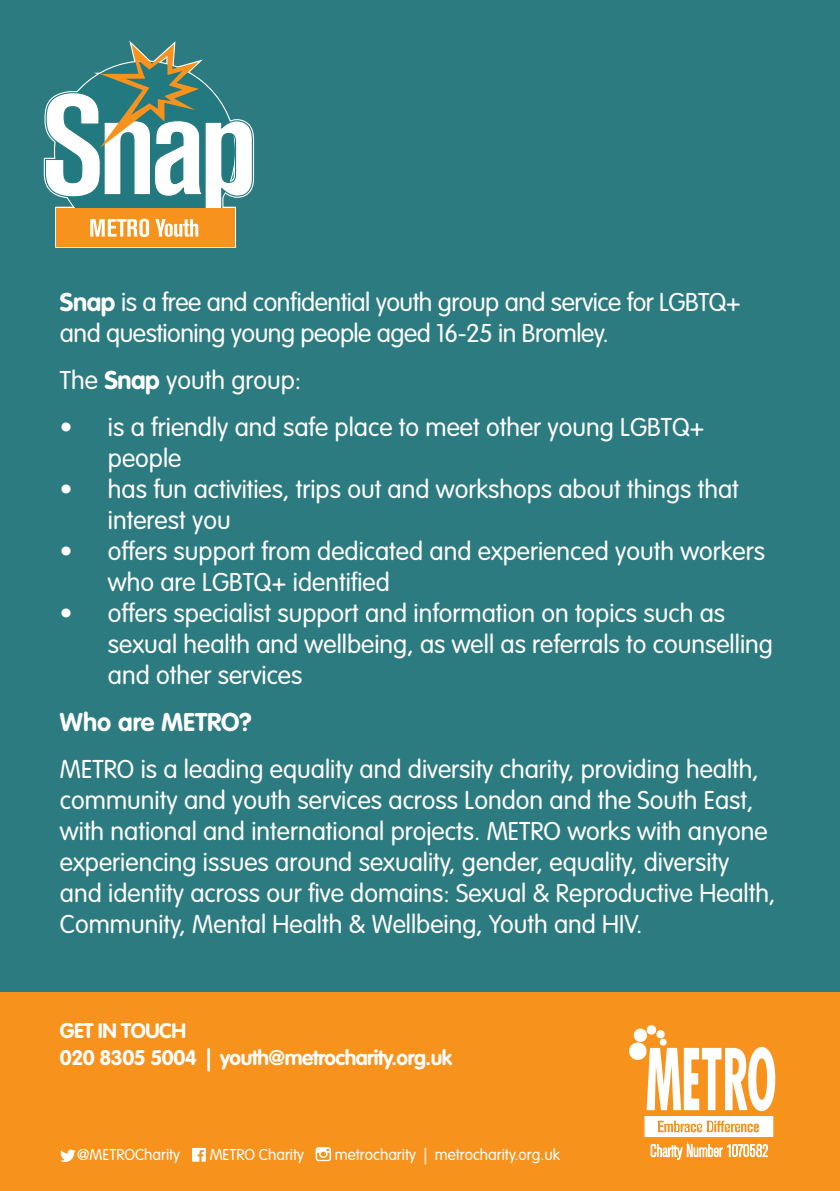
<style>
.page{position:relative;width:840px;height:1191px;background:#fff}
.page>*{position:absolute;margin:0;border:0;box-sizing:border-box;transform-origin:0 0}
.t1{font:300 25.4px/31px "VAG Rounded Std";color:#fff}
.t2{font:300 25.4px/31px "VAG Rounded Std";letter-spacing:-.02em;color:#fff}
.t3{font:700 25.4px "VAG Rounded Std";color:#fff}
.t4{font:700 20.8px/26.8px "VAG Rounded Std";letter-spacing:-.025em;color:#fff}
.t5{font:300 15.4px "VAG Rounded Std";color:#fff}
.s1{font-weight:700}
</style>
<div class="page">
<div style="left:0;top:0;width:839px;height:1015px;background:#2c7b80"></div>
<div style="left:55px;top:207px;width:181px;height:41px;border:2px solid #fff"></div>
<div style="left:56px;top:208px;width:179px;height:39px;background:#f7931d"></div>
<svg style="left:44px;top:40px;width:210px;height:197px"></svg>
<div style="left:0;top:992px;width:839px;height:199px;background:#f7931d"></div>
<svg style="left:60px;top:1149px;width:16px;height:13px"></svg>
<svg style="left:192px;top:1148px;width:14px;height:13px"></svg>
<svg style="left:315px;top:1147px;width:16px;height:14px"></svg>
<svg style="left:629px;top:1025px;width:145px;height:134px"></svg>
<p class="t2" style="left:60px;top:288px;width:682px"><span class="s1">Snap</span> is a free and confidential youth group and service for LGBTQ+ and questioning young people aged 16-25 in Bromley.</p>
<p class="t1" style="left:60px;top:366px;width:243px">The <span class="s1">Snap</span> youth group:</p>
<p class="t1" style="left:108px;top:413px;width:598px;text-indent:-48px">• is a friendly and safe place to meet other young LGBTQ+ people</p>
<p class="t1" style="left:108px;top:475px;width:632px;text-indent:-48px">• has fun activities, trips out and workshops about things that interest you</p>
<p class="t1" style="left:108px;top:537px;width:658px;text-indent:-48px">• offers support from dedicated and experienced youth workers who are LGBTQ+ identified</p>
<p class="t1" style="left:108px;top:599px;width:666px;text-indent:-48px">• offers specialist support and information on topics such as sexual health and wellbeing, as well as referrals to counselling and other services</p>
<p class="t3" style="left:60px;top:707px;width:193px">Who are METRO?</p>
<p class="t1" style="left:60px;top:755px;width:716px">METRO is a leading equality and diversity charity, providing health, community and youth services across London and the South East, with national and international projects. METRO works with anyone experiencing issues around sexuality, gender, equality, diversity and identity across our five domains: Sexual &amp; Reproductive Health, Community, Mental Health &amp; Wellbeing, Youth and HIV.</p>
<p class="t4" style="left:60px;top:1018px;width:393px">GET IN TOUCH<br>020 8305 5004 | youth@metrocharity.org.uk</p>
<p class="t5" style="left:77px;top:1146px;width:104px">@METROCharity</p>
<p class="t5" style="left:209px;top:1146px;width:96px">METRO Charity</p>
<p class="t5" style="left:335px;top:1146px;width:226px">metrocharity | metrocharity.org.uk</p>
</div>
